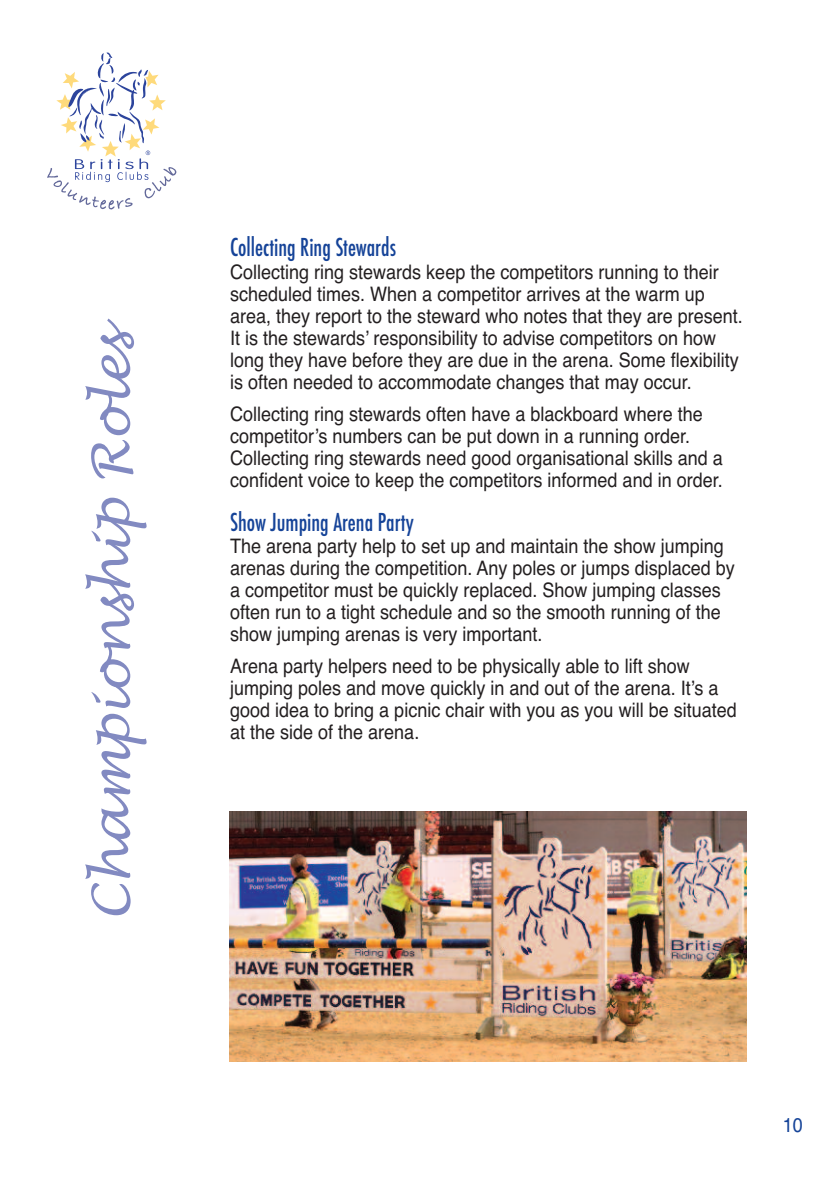
<style>
.page{position:relative;width:840px;height:1191px;background:#fff}
.page>*{position:absolute;margin:0;border:0;box-sizing:border-box;transform-origin:0 0}
.t1{font:italic 52px "Lucida Handwriting";color:#828ac1}
.t2{font:500 condensed 24px "Futura";color:#154398;scale:.9 1}
.t3{font:20px/22px "Helvetica";color:#231f20;scale:.9 1}
.t4{font:20px "Helvetica";color:#154398;scale:.9 1}
</style>
<div class="page">
<img style="left:230px;top:811px;width:516px;height:250px">
<svg style="left:47px;top:52px;width:129px;height:158px"></svg>
<h1 class="t1" style="left:81px;top:921px;width:604px;rotate:-90deg">C hamp ionship R oles</h1>
<p class="t2" style="left:230px;top:234px;width:186px">Collecting Ring Stewards</p>
<p class="t3" style="left:230px;top:260px;width:571px">Collecting ring stewards keep the competitors running to their scheduled times. When a competitor arrives at the warm up area, they report to the steward who notes that they are present.<br>It is the stewards’ responsibility to advise competitors on how long they have before they are due in the arena. Some flexibility is often needed to accommodate changes that may occur.</p>
<p class="t3" style="left:230px;top:402px;width:548px">Collecting ring stewards often have a blackboard where the competitor’s numbers can be put down in a running order.<br>Collecting ring stewards need good organisational skills and a confident voice to keep the competitors informed and in order.</p>
<p class="t2" style="left:230px;top:508px;width:205px">Show Jumping Arena Party</p>
<p class="t3" style="left:230px;top:534px;width:562px">The arena party help to set up and maintain the show jumping arenas during the competition. Any poles or jumps displaced by a competitor must be quickly replaced. Show jumping classes often run to a tight schedule and so the smooth running of the show jumping arenas is very important.</p>
<p class="t3" style="left:230px;top:654px;width:564px">Arena party helpers need to be physically able to lift show jumping poles and move quickly in and out of the arena. It’s a good idea to bring a picnic chair with you as you will be situated at the side of the arena.</p>
<p class="t4" style="left:782px;top:1113px;width:24px">10</p>
</div>
